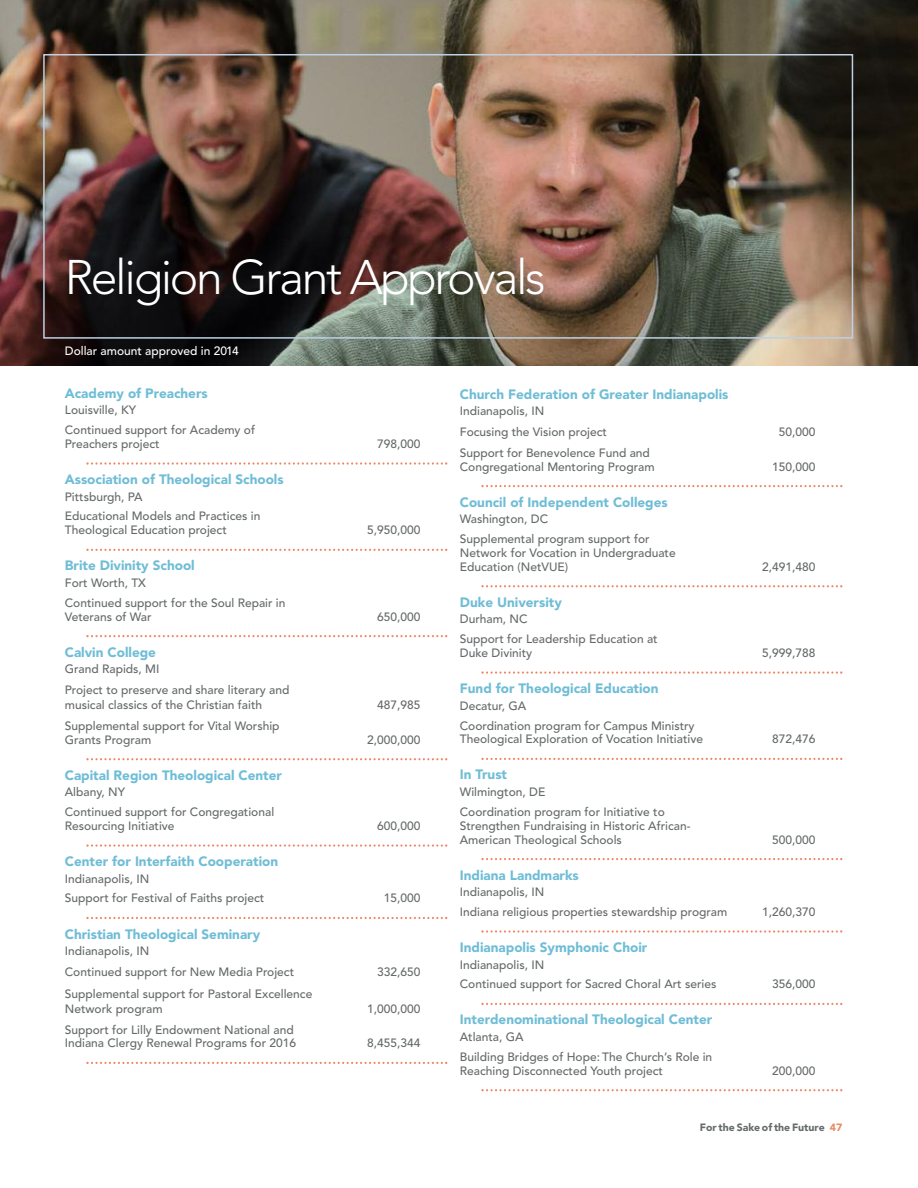
<style>
.page{position:relative;width:918px;height:1188px;background:#fff}
.page>*{position:absolute;margin:0;border:0;box-sizing:border-box;transform-origin:0 0}
.t1{font:300 48.15px "Avenir";letter-spacing:-.05em;color:#fff}
.t2{font:900 13.5px "Avenir";color:#6fbdd6}
.t3{font:500 12px/19.8px "Avenir";color:#65696a}
.t4{font:500 12px "Avenir";color:#fff}
.t5{font:900 10.5px "Avenir";color:#65696a}
.s1{color:#ed8664}
</style>
<div class="page">
<svg style="left:481px;top:485px;width:361px;height:2px"></svg>
<svg style="left:481px;top:585px;width:361px;height:2px"></svg>
<svg style="left:481px;top:671px;width:361px;height:3px"></svg>
<svg style="left:481px;top:758px;width:361px;height:2px"></svg>
<svg style="left:481px;top:858px;width:361px;height:2px"></svg>
<svg style="left:481px;top:930px;width:361px;height:3px"></svg>
<svg style="left:481px;top:1003px;width:361px;height:2px"></svg>
<svg style="left:481px;top:1089px;width:361px;height:2px"></svg>
<img style="left:0;top:0;width:918px;height:366px">
<svg style="left:86px;top:462px;width:361px;height:3px"></svg>
<svg style="left:86px;top:549px;width:361px;height:2px"></svg>
<svg style="left:86px;top:635px;width:361px;height:2px"></svg>
<svg style="left:86px;top:758px;width:361px;height:2px"></svg>
<svg style="left:86px;top:844px;width:361px;height:3px"></svg>
<svg style="left:86px;top:917px;width:361px;height:2px"></svg>
<svg style="left:86px;top:1062px;width:361px;height:2px"></svg>
<div style="left:43px;top:54px;width:810px;height:285px;border:2px solid #bed0e1"></div>
<h1 class="t1" style="left:65px;top:249px;width:482px">Religion Grant Approvals</h1>
<p class="t4" style="left:65px;top:341px;width:176px">Dollar amount approved in 2014</p>
<p class="t2" style="left:65px;top:382px;width:144px">Academy of Preachers</p>
<p class="t3" style="left:65px;top:400px;width:192px">Louisville, KY<br>Continued support for Academy of</p>
<p class="t3" style="left:65px;top:433px;width:96px">Preachers project</p>
<p class="t3" style="left:377px;top:433px;width:45px">798,000</p>
<p class="t2" style="left:65px;top:468px;width:220px">Association of Theological Schools</p>
<p class="t3" style="left:65px;top:486px;width:197px">Pittsburgh, PA<br>Educational Models and Practices in</p>
<p class="t3" style="left:65px;top:520px;width:164px">Theological Education project</p>
<p class="t3" style="left:367px;top:520px;width:55px">5,950,000</p>
<p class="t2" style="left:65px;top:554px;width:132px">Brite Divinity School</p>
<p class="t3" style="left:65px;top:572px;width:222px">Fort Worth, TX<br>Continued support for the Soul Repair in</p>
<p class="t3" style="left:65px;top:606px;width:88px">Veterans of War</p>
<p class="t3" style="left:377px;top:606px;width:45px">650,000</p>
<p class="t2" style="left:65px;top:640px;width:93px">Calvin College</p>
<p class="t3" style="left:65px;top:658px;width:226px;line-height:21px">Grand Rapids, MI<br>Project to preserve and share literary and</p>
<p class="t3" style="left:65px;top:694px;width:199px">musical classics of the Christian faith</p>
<p class="t3" style="left:377px;top:694px;width:45px">487,985</p>
<p class="t3" style="left:65px;top:718px;width:216px;line-height:13.8px">Supplemental support for Vital Worship<br>Grants Program</p>
<p class="t3" style="left:367px;top:729px;width:55px">2,000,000</p>
<p class="t2" style="left:65px;top:764px;width:219px">Capital Region Theological Center</p>
<p class="t3" style="left:65px;top:782px;width:211px">Albany, NY<br>Continued support for Congregational</p>
<p class="t3" style="left:65px;top:815px;width:111px">Resourcing Initiative</p>
<p class="t3" style="left:377px;top:815px;width:45px">600,000</p>
<p class="t2" style="left:65px;top:850px;width:215px">Center for Interfaith Cooperation</p>
<p class="t3" style="left:65px;top:868px;width:201px">Indianapolis, IN<br>Support for Festival of Faiths project</p>
<p class="t3" style="left:384px;top:888px;width:38px">15,000</p>
<p class="t2" style="left:65px;top:922px;width:197px">Christian Theological Seminary</p>
<p class="t3" style="left:65px;top:940px;width:231px;line-height:21px">Indianapolis, IN<br>Continued support for New Media Project</p>
<p class="t3" style="left:65px;top:986px;width:249px;line-height:15px">Supplemental support for Pastoral Excellence<br>Network program</p>
<p class="t3" style="left:65px;top:1022px;width:233px;line-height:13.8px">Support for Lilly Endowment National and<br>Indiana Clergy Renewal Programs for 2016</p>
<p class="t3" style="left:377px;top:961px;width:45px">332,650</p>
<p class="t3" style="left:367px;top:998px;width:55px">1,000,000</p>
<p class="t3" style="left:367px;top:1033px;width:55px">8,455,344</p>
<p class="t2" style="left:460px;top:382px;width:270px">Church Federation of Greater Indianapolis</p>
<p class="t3" style="left:460px;top:400px;width:149px;line-height:21px">Indianapolis, IN<br>Focusing the Vision project</p>
<p class="t3" style="left:460px;top:445px;width:196px;line-height:13.8px">Support for Benevolence Fund and<br>Congregational Mentoring Program</p>
<p class="t2" style="left:460px;top:490px;width:209px">Council of Independent Colleges</p>
<p class="t3" style="left:460px;top:508px;width:191px">Washington, DC<br>Supplemental program support for</p>
<p class="t3" style="left:460px;top:545px;width:217px;line-height:13.8px">Network for Vocation in Undergraduate<br>Education (NetVUE)</p>
<p class="t3" style="left:779px;top:421px;width:38px">50,000</p>
<p class="t3" style="left:772px;top:456px;width:45px">150,000</p>
<p class="t3" style="left:762px;top:556px;width:55px">2,491,480</p>
<p class="t2" style="left:460px;top:591px;width:104px">Duke University</p>
<p class="t3" style="left:460px;top:609px;width:199px">Durham, NC<br>Support for Leadership Education at</p>
<p class="t3" style="left:460px;top:642px;width:74px">Duke Divinity</p>
<p class="t3" style="left:762px;top:642px;width:55px">5,999,788</p>
<p class="t2" style="left:460px;top:677px;width:200px">Fund for Theological Education</p>
<p class="t3" style="left:460px;top:695px;width:236px">Decatur, GA<br>Coordination program for Campus Ministry</p>
<p class="t3" style="left:460px;top:729px;width:245px">Theological Exploration of Vocation Initiative</p>
<p class="t3" style="left:772px;top:729px;width:45px">872,476</p>
<p class="t2" style="left:460px;top:763px;width:49px">In Trust</p>
<p class="t3" style="left:460px;top:781px;width:206px">Wilmington, DE<br>Coordination program for Initiative to</p>
<p class="t3" style="left:460px;top:818px;width:232px;line-height:13.8px">Strengthen Fundraising in Historic African-<br>American Theological Schools</p>
<p class="t3" style="left:772px;top:829px;width:45px">500,000</p>
<p class="t2" style="left:460px;top:863px;width:121px">Indiana Landmarks</p>
<p class="t3" style="left:460px;top:881px;width:269px">Indianapolis, IN<br>Indiana religious properties stewardship program</p>
<p class="t2" style="left:460px;top:936px;width:189px">Indianapolis Symphonic Choir</p>
<p class="t3" style="left:460px;top:954px;width:258px">Indianapolis, IN<br>Continued support for Sacred Choral Art series</p>
<p class="t3" style="left:762px;top:901px;width:55px">1,260,370</p>
<p class="t3" style="left:772px;top:974px;width:45px">356,000</p>
<p class="t2" style="left:460px;top:1008px;width:254px">Interdenominational Theological Center</p>
<p class="t3" style="left:460px;top:1026px;width:254px">Atlanta, GA<br>Building Bridges of Hope: The Church’s Role in</p>
<p class="t3" style="left:460px;top:1060px;width:205px">Reaching Disconnected Youth project</p>
<p class="t3" style="left:772px;top:1060px;width:45px">200,000</p>
<p class="t5" style="left:700px;top:1118px;width:144px">For the Sake of the Future <span class="s1">47</span></p>
</div>
